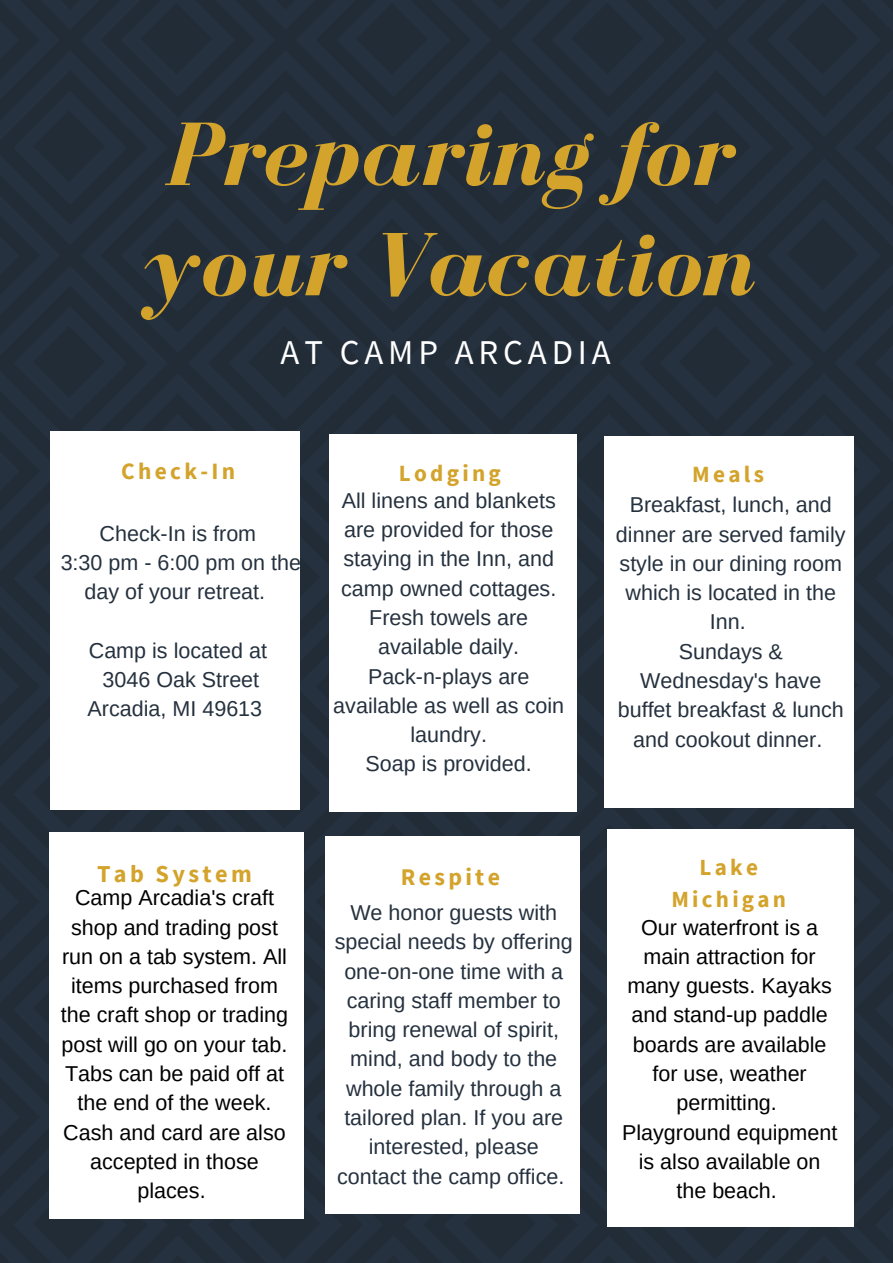
<style>
.page{position:relative;width:893px;height:1263px;background:#212c38}
.page>*{position:absolute;margin:0;border:0;box-sizing:border-box;transform-origin:0 0}
.t1{font:italic 700 92.7px/110.4px "Bodoni FLF";color:#d3a32b}
.t2{font:34.8px "Source Sans Pro";letter-spacing:.14em;color:#fff}
.t3{font:700 24.3px "Source Sans Pro";letter-spacing:.14em;color:#d3a32b}
.t4{font:700 23.85px "Source Sans Pro";letter-spacing:.14em;color:#d3a32b}
.t5{font:700 23.4px "Source Sans Pro";letter-spacing:.14em;color:#d3a32b}
.t6{font:700 23.25px "Source Sans Pro";letter-spacing:.14em;color:#d3a32b}
.t7{font:700 23.1px/31.5px "Source Sans Pro";letter-spacing:.14em;color:#d3a32b;text-align:center}
.t8{font:21.45px/29.2px "Arimo";color:#25313e;text-align:center}
.t9{font:21.45px/29.2px "Arimo";color:#000;text-align:center}
</style>
<div class="page">
<div style="left:50px;top:431px;width:249px;height:379px;background:#fff"></div>
<div style="left:329px;top:435px;width:247px;height:377px;background:#fff"></div>
<div style="left:604px;top:436px;width:249px;height:371px;background:#fff"></div>
<div style="left:50px;top:832px;width:254px;height:386px;background:#fff"></div>
<div style="left:325px;top:837px;width:255px;height:377px;background:#fff"></div>
<div style="left:607px;top:829px;width:246px;height:397px;background:#fff"></div>
<h1 class="t1" style="left:143px;top:99px;width:612px">Preparing for your Vacation</h1>
<h2 class="t2" style="left:281px;top:329px;width:332px">AT CAMP ARCADIA</h2>
<p class="t5" style="left:121px;top:456px;width:115px">Check-In</p>
<p class="t6" style="left:399px;top:458px;width:104px">Lodging</p>
<p class="t6" style="left:692px;top:459px;width:73px">Meals</p>
<p class="t8" style="left:61px;top:518px;width:242px">Check-In is from<br>3:30 pm - 6:00 pm on the day of your retreat.</p>
<p class="t8" style="left:88px;top:635px;width:181px">Camp is located at<br>3046 Oak Street<br>Arcadia, MI 49613</p>
<p class="t8" style="left:333px;top:486px;width:232px">All linens and blankets are provided for those staying in the Inn, and camp owned cottages.<br>Fresh towels are available daily.<br>Pack-n-plays are available as well as coin laundry.<br>Soap is provided.</p>
<p class="t8" style="left:616px;top:490px;width:231px">Breakfast, lunch, and dinner are served family style in our dining room which is located in the<br>Inn.<br>Sundays &amp;<br>Wednesday's have buffet breakfast &amp; lunch and cookout dinner.</p>
<p class="t3" style="left:97px;top:858px;width:156px">Tab System</p>
<p class="t4" style="left:401px;top:862px;width:101px">Respite</p>
<p class="t7" style="left:671px;top:851px;width:116px">Lake<br>Michigan</p>
<p class="t9" style="left:61px;top:883px;width:229px">Camp Arcadia's craft shop and trading post run on a tab system. All items purchased from the craft shop or trading post will go on your tab.<br>Tabs can be paid off at the end of the week.<br>Cash and card are also accepted in those places.</p>
<p class="t8" style="left:335px;top:898px;width:240px">We honor guests with special needs by offering one-on-one time with a caring staff member to bring renewal of spirit, mind, and body to the whole family through a tailored plan. If you are interested, please contact the camp office.</p>
<p class="t9" style="left:622px;top:912px;width:217px">Our waterfront is a main attraction for many guests. Kayaks and stand-up paddle boards are available for use, weather permitting.<br>Playground equipment is also available on the beach.</p>
</div>
